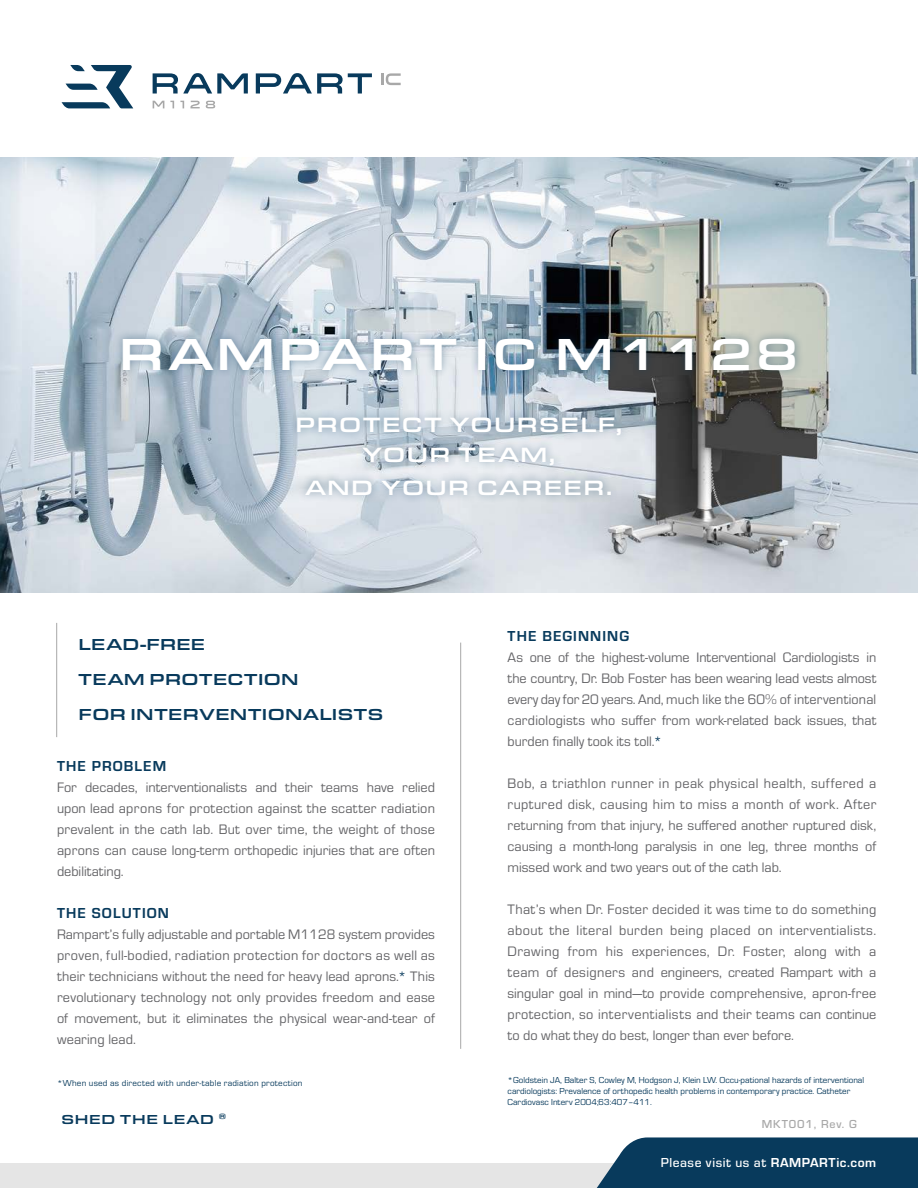
<style>
.page{position:relative;width:918px;height:1188px;background:#fff}
.page>*{position:absolute;margin:0;border:0;box-sizing:border-box;transform-origin:0 0}
.t1{font:500 46.5px "Eurostile Ext";letter-spacing:.06em;color:#fff}
.t2{font:500 21.45px "Eurostile Ext";letter-spacing:.06em;color:#fff}
.t3{font:500 16.5px "Eurostile Ext";letter-spacing:.015em;color:#083a5c}
.t4{font:700 15px "Eurostile";letter-spacing:.075em;color:#083a5c}
.t5{font:14.25px/21px "Eurostile";color:#636366;text-align:justify}
.t6{font:500 13.5px "Eurostile";letter-spacing:.04em;color:#fff}
.Bullet_Styles{font:500 13.5px "Eurostile Ext";letter-spacing:.05em;color:#083a5c}
.Bullet_Styles-2{font:500 12px "Eurostile";letter-spacing:.07em;color:#a8a8a8}
.t7{font:9px/10.8px "Eurostile";color:#083a5c}
.t8{font:9px "Eurostile";letter-spacing:.025em;color:#083a5c}
.s1{color:#083a5c}
.s2{font-weight:700}
</style>
<div class="page">
<img style="left:0;top:158px;width:918px;height:435px">
<div style="left:0;top:1163px;width:918px;height:25px;background:#e5e5e5"></div>
<svg style="left:597px;top:1137px;width:321px;height:51px;background:#174666"></svg>
<div style="left:114px;top:329px;width:690px;height:175px;background:#083a5c;opacity:.45"></div>
<svg style="left:153px;top:73px;width:95px;height:21px"></svg>
<svg style="left:256px;top:73px;width:116px;height:21px"></svg>
<svg style="left:381px;top:73px;width:20px;height:12px"></svg>
<svg style="left:153px;top:101px;width:11px;height:7px"></svg>
<svg style="left:170px;top:101px;width:4px;height:7px"></svg>
<svg style="left:180px;top:101px;width:4px;height:7px"></svg>
<svg style="left:190px;top:101px;width:10px;height:7px"></svg>
<svg style="left:206px;top:101px;width:9px;height:7px"></svg>
<svg style="left:62px;top:65px;width:71px;height:43px"></svg>
<hr style="left:460px;top:643px;width:1px;height:406px;background:#a8a8a8">
<hr style="left:56px;top:623px;width:1px;height:114px;background:#a8a8a8">
<p class="t1" style="left:119px;top:320px;width:682px">RAMPART IC M1128</p>
<p class="t2" style="left:296px;top:410px;width:328px">PROTECT YOURSELF,</p>
<p class="t2" style="left:362px;top:439px;width:195px">YOUR TEAM,</p>
<p class="t2" style="left:305px;top:472px;width:309px">AND YOUR CAREER.</p>
<p class="t3" style="left:79px;top:633px;width:128px">LEAD-FREE</p>
<p class="t3" style="left:79px;top:668px;width:222px">TEAM PROTECTION</p>
<p class="t3" style="left:79px;top:702px;width:306px">FOR INTERVENTIONALISTS</p>
<p class="t4" style="left:57px;top:755px;width:111px">THE PROBLEM</p>
<p class="t5" style="left:57px;top:776px;width:380px">For decades, interventionalists and their teams have relied upon lead aprons for protection against the scatter radiation prevalent in the cath lab. But over time, the weight of those aprons can cause long-term orthopedic injuries that are often debilitating.</p>
<p class="t4" style="left:57px;top:902px;width:114px">THE SOLUTION</p>
<p class="t5" style="left:57px;top:923px;width:380px">Rampart’s fully adjustable and portable M1128 system provides proven, full-bodied, radiation protection for doctors as well as their technicians without the need for heavy lead aprons.<span class="s1">*</span> This revolutionary technology not only provides freedom and ease of movement, but it eliminates the physical wear-and-tear of wearing lead.</p>
<p class="t8" style="left:57px;top:1077px;width:247px">*When used as directed with under-table radiation protection</p>
<p class="Bullet_Styles" style="left:62px;top:1109px;width:166px">SHED THE LEAD <sup>®</sup></p>
<p class="t4" style="left:508px;top:625px;width:123px">THE BEGINNING</p>
<p class="t5" style="left:508px;top:646px;width:370px">As one of the highest-volume Interventional Cardiologists in the country, Dr. Bob Foster has been wearing lead vests almost every day for 20 years. And, much like the 60% of interventional cardiologists who suffer from work-related back issues, that burden finally took its toll.<span class="s1">*</span></p>
<p class="t5" style="left:508px;top:772px;width:370px">Bob, a triathlon runner in peak physical health, suffered a ruptured disk, causing him to miss a month of work. After returning from that injury, he suffered another ruptured disk, causing a month-long paralysis in one leg, three months of missed work and two years out of the cath lab.</p>
<p class="t5" style="left:508px;top:898px;width:370px">That’s when Dr. Foster decided it was time to do something about the literal burden being placed on interventialists.<br>Drawing from his experiences, Dr. Foster, along with a team of designers and engineers, created Rampart with a singular goal in mind—to provide comprehensive, apron-free protection, so interventialists and their teams can continue to do what they do best, longer than ever before.</p>
<p class="t7" style="left:508px;top:1074px;width:358px">*Goldstein JA, Balter S, Cowley M, Hodgson J, Klein LW. Occu-pational hazards of interventional cardiologists: Prevalence of orthopedic health problems in contemporary practice. Catheter<br>Cardiovasc Interv 2004;63:407–411.</p>
<p class="Bullet_Styles-2" style="left:762px;top:1116px;width:96px">MKT001, Rev. G</p>
<p class="t6" style="left:661px;top:1153px;width:217px">Please visit us at <span class="s2">RAMPARTic.com</span></p>
</div>
